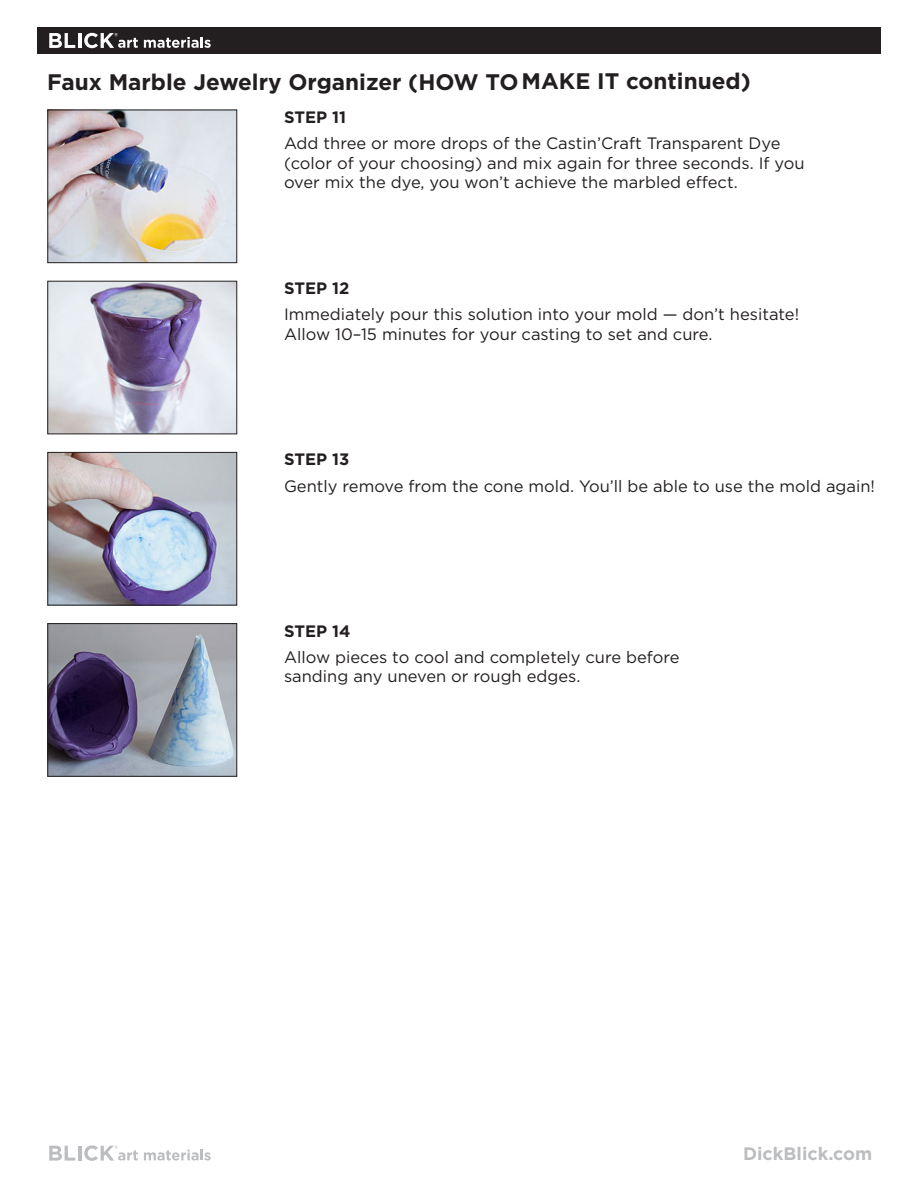
<style>
.page{position:relative;width:918px;height:1188px;background:#fff}
.page>*{position:absolute;margin:0;border:0;box-sizing:border-box;transform-origin:0 0}
.t1{font:700 22.5px "Gotham";color:#231f20}
.t2{font:700 18px "Gotham";color:#bcbdc0}
.Step_Instructions{font:16.5px/19.5px "Gotham";color:#231f20}
.Step_Instructions-2{font:700 16.5px "Gotham";color:#231f20}
</style>
<div class="page">
<svg style="left:49px;top:1146px;width:26px;height:15px"></svg>
<hr style="left:78px;top:1146px;width:3px;height:15px;background:#bcbdc0">
<svg style="left:144px;top:1150px;width:67px;height:11px"></svg>
<svg style="left:84px;top:1145px;width:54px;height:16px"></svg>
<div style="left:37px;top:27px;width:844px;height:27px;background:#231f20"></div>
<svg style="left:49px;top:33px;width:26px;height:15px"></svg>
<hr style="left:78px;top:33px;width:3px;height:15px;background:#fff">
<svg style="left:144px;top:37px;width:67px;height:11px"></svg>
<svg style="left:84px;top:33px;width:54px;height:15px"></svg>
<img style="left:50px;top:112px;width:185px;height:149px">
<div style="left:48px;top:110px;width:189px;height:153px;border:1px solid #231f20"></div>
<img style="left:50px;top:454px;width:185px;height:149px">
<div style="left:48px;top:452px;width:189px;height:153px;border:1px solid #231f20"></div>
<img style="left:50px;top:283px;width:185px;height:149px">
<img style="left:50px;top:625px;width:185px;height:150px">
<div style="left:48px;top:623px;width:189px;height:154px;border:1px solid #231f20"></div>
<p class="t1" style="left:47px;top:67px;width:705px">Faux Marble Jewelry Organizer (HOW TOMAKE IT continued)</p>
<p class="Step_Instructions-2" style="left:284px;top:106px;width:63px">STEP 11</p>
<p class="Step_Instructions" style="left:284px;top:133px;width:522px">Add three or more drops of the Castin’Craft Transparent Dye (color of your choosing) and mix again for three seconds. If you over mix the dye, you won’t achieve the marbled effect.</p>
<p class="Step_Instructions-2" style="left:284px;top:277px;width:67px">STEP 12</p>
<p class="Step_Instructions" style="left:284px;top:305px;width:517px">Immediately pour this solution into your mold — don’t hesitate!<br>Allow 10–15 minutes for your casting to set and cure.</p>
<p class="Step_Instructions-2" style="left:284px;top:449px;width:67px">STEP 13</p>
<p class="Step_Instructions" style="left:284px;top:476px;width:593px">Gently remove from the cone mold. You’ll be able to use the mold again!</p>
<p class="Step_Instructions-2" style="left:284px;top:620px;width:68px">STEP 14</p>
<p class="Step_Instructions" style="left:284px;top:647px;width:397px">Allow pieces to cool and completely cure before sanding any uneven or rough edges.</p>
<p class="t2" style="left:743px;top:1142px;width:131px">DickBlick.com</p>
</div>
